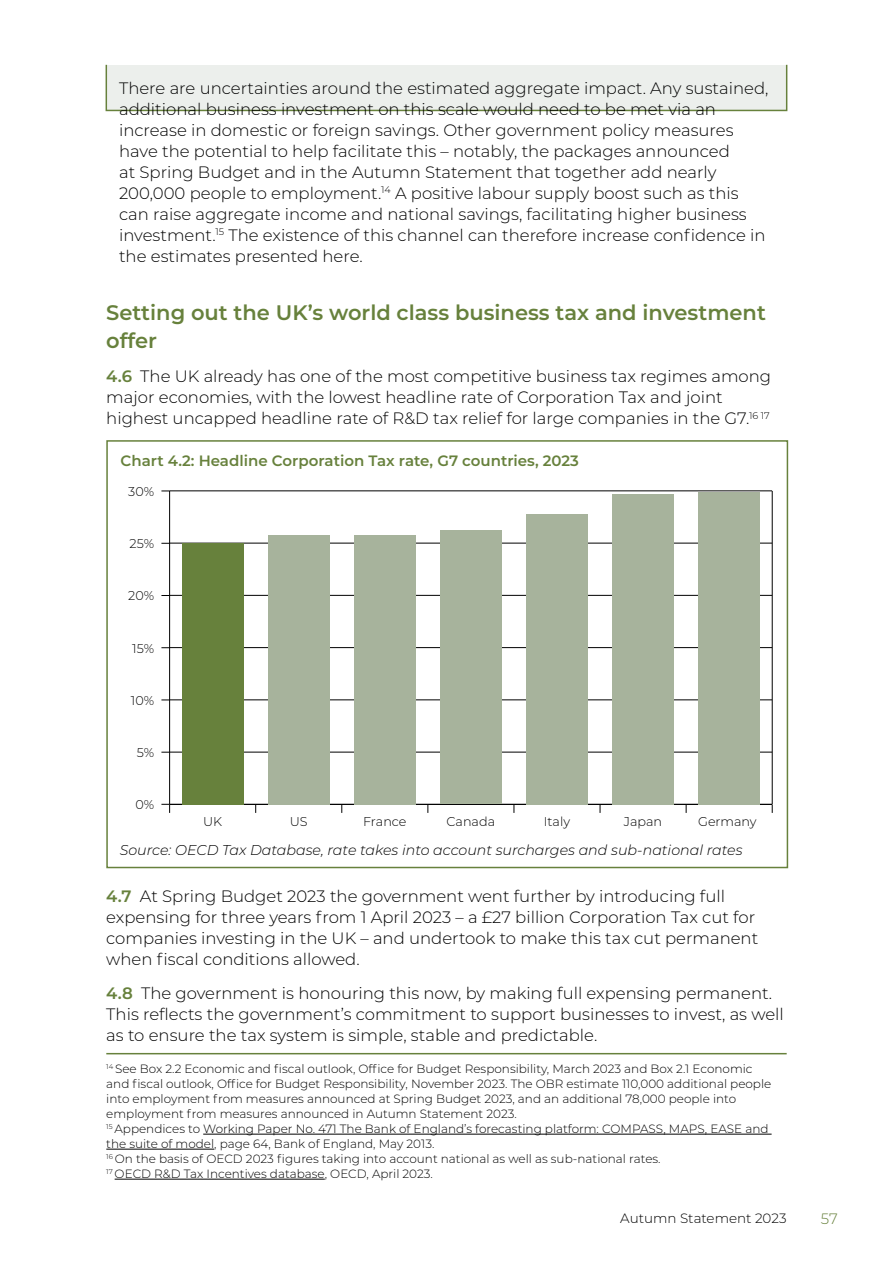
<style>
.page{position:relative;width:893px;height:1263px;background:#fff}
.page>*{position:absolute;margin:0;border:0;box-sizing:border-box;transform-origin:0 0}
.Heading_3{font:600 21px/28.5px "Montserrat";color:#67813c}
.Body_Text_Numbered{font:300 16.5px/21px "Montserrat";color:#000}
.Box_Body_Last{font:300 16.5px/21px "Montserrat";color:#000}
.t1{font:600 15px "Montserrat";color:#67813c}
.t2{font:300 15px "Montserrat";color:#67813c}
.t3{font:italic 300 14.25px "Montserrat";color:#000}
.t4{font:300 13.5px "Montserrat";color:#000}
.t5{font:300 12.75px "Montserrat";color:#000}
.Footnotes{font:300 12px/15px "Montserrat";color:#000}
.s1{font-weight:600;color:#67813c}
</style>
<div class="page">
<div style="left:106px;top:65px;width:681px;height:45px;background:#ecefec"></div>
<div style="left:106px;top:64px;width:681px;height:47px;border:2px solid #67813c"></div>
<hr style="left:169px;top:491px;width:1px;height:313px;background:#000">
<hr style="left:170px;top:804px;width:602px;height:1px;background:#000">
<hr style="left:170px;top:752px;width:602px;height:1px;background:#000">
<hr style="left:170px;top:700px;width:602px;height:1px;background:#000">
<hr style="left:170px;top:647px;width:602px;height:1px;background:#000">
<hr style="left:170px;top:595px;width:602px;height:1px;background:#000">
<hr style="left:170px;top:543px;width:602px;height:1px;background:#000">
<hr style="left:170px;top:491px;width:602px;height:1px;background:#000">
<div style="left:182px;top:543px;width:62px;height:261px;background:#67813c"></div>
<div style="left:268px;top:535px;width:62px;height:269px;background:#a7b39c"></div>
<div style="left:354px;top:535px;width:62px;height:269px;background:#a7b39c"></div>
<div style="left:440px;top:531px;width:62px;height:273px;background:#a7b39c"></div>
<div style="left:526px;top:514px;width:62px;height:290px;background:#a7b39c"></div>
<div style="left:612px;top:494px;width:62px;height:310px;background:#a7b39c"></div>
<div style="left:698px;top:492px;width:62px;height:312px;background:#a7b39c"></div>
<svg style="left:161px;top:804px;width:9px;height:9px"></svg>
<hr style="left:772px;top:491px;width:1px;height:313px;background:#000">
<div style="left:106px;top:440px;width:682px;height:428px;border:2px solid #67813c"></div>
<hr style="left:106px;top:1053px;width:681px;height:1px;background:#67813c">
<hr style="left:203px;top:1134px;width:569px;height:1px;background:#000">
<hr style="left:106px;top:1149px;width:108px;height:1px;background:#000">
<hr style="left:115px;top:1179px;width:210px;height:1px;background:#000">
<p class="Box_Body_Last" style="left:119px;top:77px;width:651px">There are uncertainties around the estimated aggregate impact. Any sustained, additional business investment on this scale would need to be met via an increase in domestic or foreign savings. Other government policy measures have the potential to help facilitate this – notably, the packages announced<br>at Spring Budget and in the Autumn Statement that together add nearly 200,000 people to employment.<sup>14</sup> A positive labour supply boost such as this can raise aggregate income and national savings, facilitating higher business investment.<sup>15</sup> The existence of this channel can therefore increase confidence in the estimates presented here.</p>
<h3 class="Heading_3" style="left:106px;top:297px;width:661px">Setting out the UK’s world class business tax and investment offer</h3>
<p class="Body_Text_Numbered" style="left:106px;top:365px;width:666px"><span class="s1">4.6</span> The UK already has one of the most competitive business tax regimes among major economies, with the lowest headline rate of Corporation Tax and joint highest uncapped headline rate of R&amp;D tax relief for large companies in the G7.<sup>16</sup> <sup>17</sup></p>
<p class="t1" style="left:121px;top:449px;width:460px">Chart 4.2: Headline Corporation Tax rate, G7 countries, 2023</p>
<p class="t5" style="left:128px;top:483px;width:27px">30%</p>
<p class="t5" style="left:130px;top:535px;width:26px">25%</p>
<p class="t5" style="left:128px;top:587px;width:27px">20%</p>
<p class="t5" style="left:132px;top:639px;width:23px">15%</p>
<p class="t5" style="left:131px;top:692px;width:25px">10%</p>
<p class="t5" style="left:137px;top:744px;width:19px">5%</p>
<p class="t5" style="left:135px;top:796px;width:20px">0%</p>
<p class="t5" style="left:203px;top:812px;width:21px">UK</p>
<p class="t5" style="left:290px;top:812px;width:19px">US</p>
<p class="t5" style="left:363px;top:812px;width:45px">France</p>
<p class="t5" style="left:447px;top:812px;width:50px">Canada</p>
<p class="t5" style="left:544px;top:812px;width:28px">Italy</p>
<p class="t5" style="left:624px;top:812px;width:40px">Japan</p>
<p class="t5" style="left:698px;top:812px;width:60px">Germany</p>
<p class="t3" style="left:120px;top:840px;width:624px">Source: OECD Tax Database, rate takes into account surcharges and sub-national rates</p>
<p class="Body_Text_Numbered" style="left:106px;top:885px;width:653px"><span class="s1">4.7</span> At Spring Budget 2023 the government went further by introducing full expensing for three years from 1 April 2023 – a £27 billion Corporation Tax cut for companies investing in the UK – and undertook to make this tax cut permanent when fiscal conditions allowed.</p>
<p class="Body_Text_Numbered" style="left:106px;top:982px;width:679px"><span class="s1">4.8</span> The government is honouring this now, by making full expensing permanent.<br>This reflects the government’s commitment to support businesses to invest, as well as to ensure the tax system is simple, stable and predictable.</p>
<p class="Footnotes" style="left:106px;top:1061px;width:666px"><sup>14</sup> See Box 2.2 Economic and fiscal outlook, Office for Budget Responsibility, March 2023 and Box 2.1 Economic and fiscal outlook, Office for Budget Responsibility, November 2023. The OBR estimate 110,000 additional people into employment from measures announced at Spring Budget 2023, and an additional 78,000 people into employment from measures announced in Autumn Statement 2023.</p>
<p class="Footnotes" style="left:106px;top:1121px;width:664px"><sup>15</sup> Appendices to Working Paper No. 471 The Bank of England’s forecasting platform: COMPASS, MAPS, EASE and the suite of model, page 64, Bank of England, May 2013.</p>
<p class="Footnotes" style="left:106px;top:1151px;width:556px"><sup>16</sup> On the basis of OECD 2023 figures taking into account national as well as sub-national rates.</p>
<p class="Footnotes" style="left:106px;top:1166px;width:328px"><sup>17</sup> OECD R&amp;D Tax Incentives database, OECD, April 2023.</p>
<p class="t4" style="left:620px;top:1209px;width:168px">Autumn Statement 2023</p>
<p class="t2" style="left:821px;top:1208px;width:18px">57</p>
</div>
